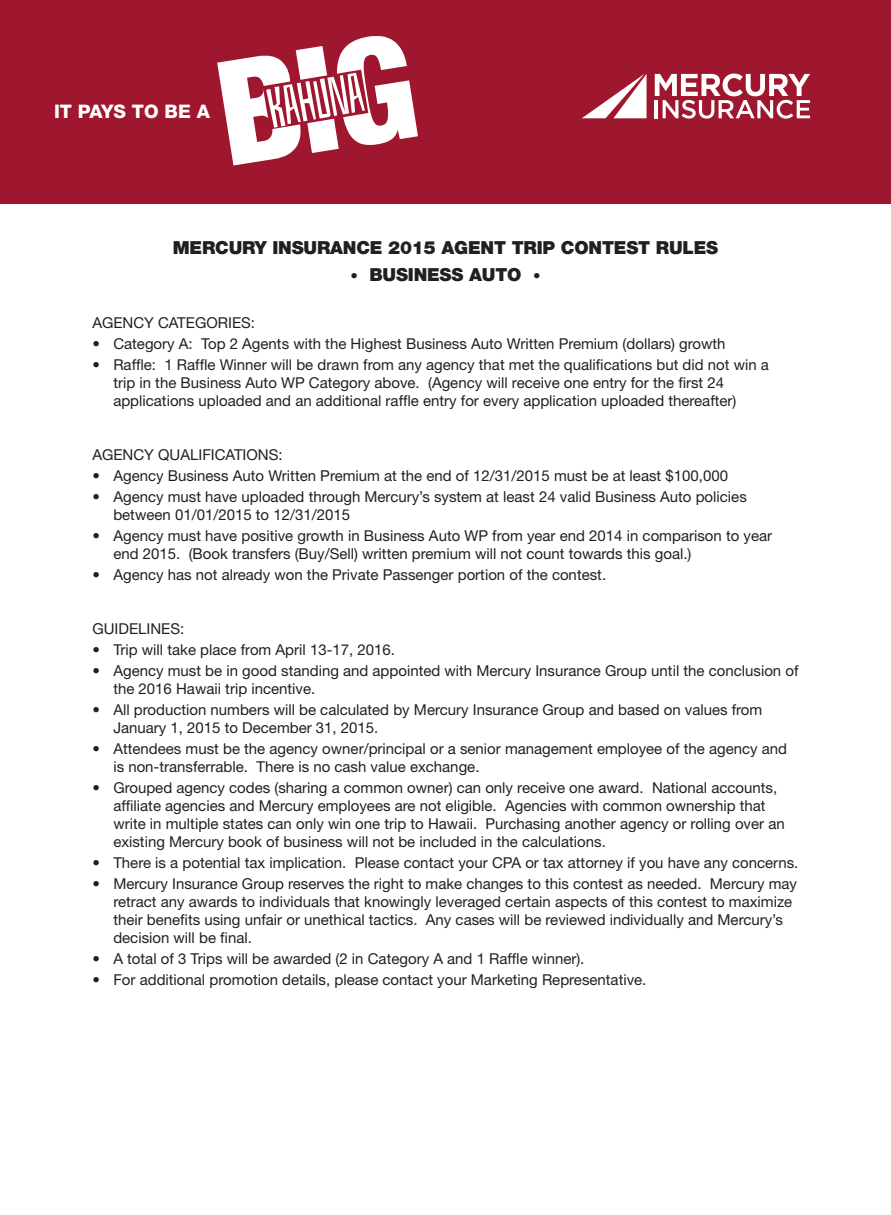
<style>
.page{position:relative;width:891px;height:1215px;background:#fff}
.page>*{position:absolute;margin:0;border:0;box-sizing:border-box;transform-origin:0 0}
.t1{font:800 18.75px "Helvetica Neue";color:#fff}
.t2{font:900 18px "Helvetica Neue";letter-spacing:-.01em;color:#231f20}
.Plain_Text{font:15px "Helvetica Neue";color:#231f20}
.s1{font-size:15px}
</style>
<div class="page">
<div style="left:0;top:0;width:891px;height:204px;background:#9f172e"></div>
<svg style="left:655px;top:74px;width:155px;height:45px"></svg>
<svg style="left:582px;top:74px;width:65px;height:44px"></svg>
<svg style="left:217px;top:36px;width:201px;height:129px"></svg>
<p class="t1" style="left:54px;top:100px;width:157px">IT PAYS TO BE A</p>
<p class="t2" style="left:173px;top:237px;width:547px">MERCURY INSURANCE 2015 AGENT TRIP CONTEST RULES</p>
<p class="t2" style="left:350px;top:264px;width:192px"><span class="s1">•</span> BUSINESS AUTO <span class="s1">•</span></p>
<p class="Plain_Text" style="left:92px;top:313px;width:164px">AGENCY CATEGORIES:</p>
<p class="Plain_Text" style="left:92px;top:334px;width:635px">• Category A: Top 2 Agents with the Highest Business Auto Written Premium (dollars) growth</p>
<p class="Plain_Text" style="left:92px;top:355px;width:678px">• Raffle: 1 Raffle Winner will be drawn from any agency that met the qualifications but did not win a</p>
<p class="Plain_Text" style="left:113px;top:373px;width:612px">trip in the Business Auto WP Category above. (Agency will receive one entry for the first 24</p>
<p class="Plain_Text" style="left:113px;top:391px;width:625px">applications uploaded and an additional raffle entry for every application uploaded thereafter)</p>
<p class="Plain_Text" style="left:92px;top:445px;width:192px">AGENCY QUALIFICATIONS:</p>
<p class="Plain_Text" style="left:92px;top:466px;width:637px">• Agency Business Auto Written Premium at the end of 12/31/2015 must be at least $100,000</p>
<p class="Plain_Text" style="left:92px;top:487px;width:656px">• Agency must have uploaded through Mercury’s system at least 24 valid Business Auto policies</p>
<p class="Plain_Text" style="left:113px;top:505px;width:238px">between 01/01/2015 to 12/31/2015</p>
<p class="Plain_Text" style="left:92px;top:526px;width:681px">• Agency must have positive growth in Business Auto WP from year end 2014 in comparison to year</p>
<p class="Plain_Text" style="left:113px;top:544px;width:580px">end 2015. (Book transfers (Buy/Sell) written premium will not count towards this goal.)</p>
<p class="Plain_Text" style="left:92px;top:565px;width:515px">• Agency has not already won the Private Passenger portion of the contest.</p>
<p class="Plain_Text" style="left:92px;top:619px;width:93px">GUIDELINES:</p>
<p class="Plain_Text" style="left:92px;top:640px;width:304px">• Trip will take place from April 13-17, 2016.</p>
<p class="Plain_Text" style="left:92px;top:661px;width:708px">• Agency must be in good standing and appointed with Mercury Insurance Group until the conclusion of</p>
<p class="Plain_Text" style="left:113px;top:679px;width:203px">the 2016 Hawaii trip incentive.</p>
<p class="Plain_Text" style="left:92px;top:700px;width:672px">• All production numbers will be calculated by Mercury Insurance Group and based on values from</p>
<p class="Plain_Text" style="left:113px;top:718px;width:267px">January 1, 2015 to December 31, 2015.</p>
<p class="Plain_Text" style="left:92px;top:739px;width:696px">• Attendees must be the agency owner/principal or a senior management employee of the agency and</p>
<p class="Plain_Text" style="left:113px;top:757px;width:368px">is non-transferrable. There is no cash value exchange.</p>
<p class="Plain_Text" style="left:92px;top:778px;width:686px">• Grouped agency codes (sharing a common owner) can only receive one award. National accounts,</p>
<p class="Plain_Text" style="left:113px;top:796px;width:654px">affiliate agencies and Mercury employees are not eligible. Agencies with common ownership that</p>
<p class="Plain_Text" style="left:113px;top:814px;width:673px">write in multiple states can only win one trip to Hawaii. Purchasing another agency or rolling over an</p>
<p class="Plain_Text" style="left:113px;top:832px;width:494px">existing Mercury book of business will not be included in the calculations.</p>
<p class="Plain_Text" style="left:92px;top:853px;width:708px">• There is a potential tax implication. Please contact your CPA or tax attorney if you have any concerns.</p>
<p class="Plain_Text" style="left:92px;top:874px;width:706px">• Mercury Insurance Group reserves the right to make changes to this contest as needed. Mercury may</p>
<p class="Plain_Text" style="left:113px;top:892px;width:680px">retract any awards to individuals that knowingly leveraged certain aspects of this contest to maximize</p>
<p class="Plain_Text" style="left:113px;top:910px;width:671px">their benefits using unfair or unethical tactics. Any cases will be reviewed individually and Mercury’s</p>
<p class="Plain_Text" style="left:113px;top:928px;width:140px">decision will be final.</p>
<p class="Plain_Text" style="left:92px;top:949px;width:494px">• A total of 3 Trips will be awarded (2 in Category A and 1 Raffle winner).</p>
<p class="Plain_Text" style="left:92px;top:970px;width:556px">• For additional promotion details, please contact your Marketing Representative.</p>
</div>
